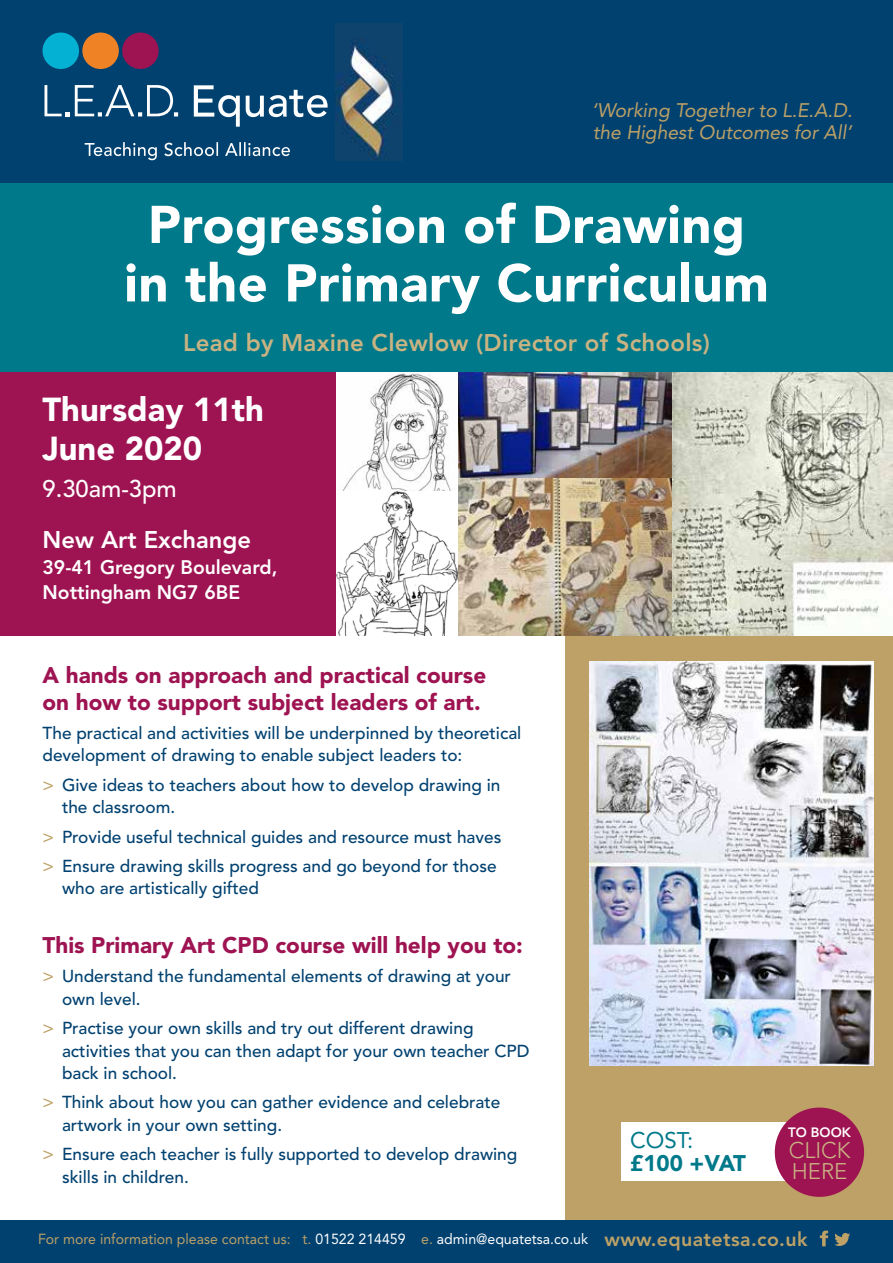
<style>
.page{position:relative;width:893px;height:1263px;background:#fff}
.page>*{position:absolute;margin:0;border:0;box-sizing:border-box;transform-origin:0 0}
.t1{font:900 52.5px/58.5px "Avenir";letter-spacing:.01em;color:#fff;text-align:center}
.t2{font:900 33px/39px "Avenir";color:#fff}
.t3{font:800 24px "Avenir";letter-spacing:.01em;color:#c9b383}
.t4{font:800 24px "Avenir";color:#fff}
.t5{font:500 24px "Avenir";color:#fff}
.t6{font:900 22.5px/27px "Avenir";color:#9e1351}
.t7{font:300 22.5px/21px "Avenir";color:#c9b383}
.t8{font:900 22.5px "Avenir";letter-spacing:-.03em;color:#00798a}
.t9{font:22.5px "Avenir";color:#00798a}
.t10{font:italic 19.5px/22.5px "Avenir";color:#bda166}
.t11{font:800 19.5px/25.5px "Avenir";color:#fff}
.t12{font:500 17.25px/22.5px "Avenir";color:#004170}
.t13{font:14.55px "Avenir";color:#bda166}
.t14{font:800 13.5px "Avenir";color:#fff}
.s1{color:#bda166}
.s2{color:#fff}
.s3{font-weight:800;font-size:19.5px}
</style>
<div class="page">
<img style="left:342px;top:373px;width:109px;height:118px">
<img style="left:336px;top:491px;width:122px;height:145px">
<div style="left:566px;top:589px;width:327px;height:636px;background:#bda166"></div>
<img style="left:458px;top:372px;width:214px;height:106px">
<img style="left:458px;top:478px;width:214px;height:158px">
<div style="left:0;top:352px;width:336px;height:284px;background:#9e1351"></div>
<div style="left:622px;top:1123px;width:201px;height:58px;background:#fff"></div>
<div style="left:775px;top:1107px;width:89px;height:90px;background:#9e1351;border-radius:50%"></div>
<img style="left:672px;top:372px;width:221px;height:264px">
<img style="left:589px;top:661px;width:285px;height:404px">
<div style="left:0;top:181px;width:893px;height:191px;background:#00798a"></div>
<div style="left:0;top:0;width:893px;height:183px;background:#004170"></div>
<img style="left:336px;top:23px;width:66px;height:138px">
<svg style="left:85px;top:142px;width:205px;height:18px"></svg>
<div style="left:43px;top:33px;width:36px;height:36px;background:#05b1d2;border-radius:50%"></div>
<div style="left:82px;top:33px;width:37px;height:36px;background:#f08226;border-radius:50%"></div>
<div style="left:122px;top:33px;width:37px;height:36px;background:#9e1351;border-radius:50%"></div>
<svg style="left:194px;top:85px;width:134px;height:42px"></svg>
<svg style="left:45px;top:85px;width:133px;height:31px"></svg>
<div style="left:0;top:1220px;width:893px;height:43px;background:#004170"></div>
<svg style="left:820px;top:1231px;width:8px;height:15px"></svg>
<svg style="left:834px;top:1233px;width:16px;height:13px"></svg>
<p class="t10" style="left:592px;top:99px;width:262px">‘Working Together to L.E.A.D. the Highest Outcomes for All’</p>
<h1 class="t1" style="left:124px;top:195px;width:646px">Progression of Drawing in the Primary Curriculum</h1>
<h3 class="t3" style="left:183px;top:328px;width:528px">Lead by Maxine Clewlow (Director of Schools)</h3>
<h2 class="t2" style="left:43px;top:389px;width:223px">Thursday 11th<br>June 2020</h2>
<h3 class="t5" style="left:43px;top:474px;width:136px">9.30am-3pm</h3>
<h3 class="t4" style="left:43px;top:526px;width:210px">New Art Exchange</h3>
<p class="t11" style="left:43px;top:554px;width:236px">39-41 Gregory Boulevard,<br>Nottingham NG7 6BE</p>
<h3 class="t6" style="left:43px;top:661px;width:445px">A hands on approach and practical course on how to support subject leaders of art.</h3>
<p class="t12" style="left:43px;top:722px;width:480px">The practical and activities will be underpinned by theoretical development of drawing to enable subject leaders to:</p>
<p class="t12" style="left:62px;top:774px;width:440px;text-indent:-19px"><span class="s1">&gt;</span> Give ideas to teachers about how to develop drawing in the classroom.</p>
<p class="t12" style="left:43px;top:822px;width:460px;line-height:29.2px"><span class="s1">&gt;</span> Provide useful technical guides and resource must haves <span class="s1">&gt;</span> Ensure drawing skills progress and go beyond for those</p>
<p class="t12" style="left:62px;top:877px;width:199px">who are artistically gifted</p>
<h3 class="t6" style="left:43px;top:931px;width:482px">This Primary Art CPD course will help you to:</h3>
<p class="t12" style="left:62px;top:965px;width:450px;text-indent:-19px"><span class="s1">&gt;</span> Understand the fundamental elements of drawing at your own level.</p>
<p class="t12" style="left:62px;top:1017px;width:469px;text-indent:-19px"><span class="s1">&gt;</span> Practise your own skills and try out different drawing activities that you can then adapt for your own teacher CPD back in school.</p>
<p class="t12" style="left:62px;top:1091px;width:440px;text-indent:-19px"><span class="s1">&gt;</span> Think about how you can gather evidence and celebrate artwork in your own setting.</p>
<p class="t12" style="left:62px;top:1143px;width:457px;text-indent:-19px"><span class="s1">&gt;</span> Ensure each teacher is fully supported to develop drawing skills in children.</p>
<h3 class="t9" style="left:630px;top:1127px;width:65px">COST:</h3>
<h3 class="t8" style="left:630px;top:1149px;width:117px">£100 +VAT</h3>
<p class="t14" style="left:788px;top:1124px;width:64px">TO BOOK</p>
<h3 class="t7" style="left:789px;top:1140px;width:63px">CLICK<br>HERE</h3>
<p class="t13" style="left:38px;top:1231px;width:771px">For more information please contact us: t. <span class="s2">01522 214459</span> e. <span class="s2">admin@equatetsa.co.uk</span> <span class="s3">www.equatetsa.co.uk</span></p>
</div>
